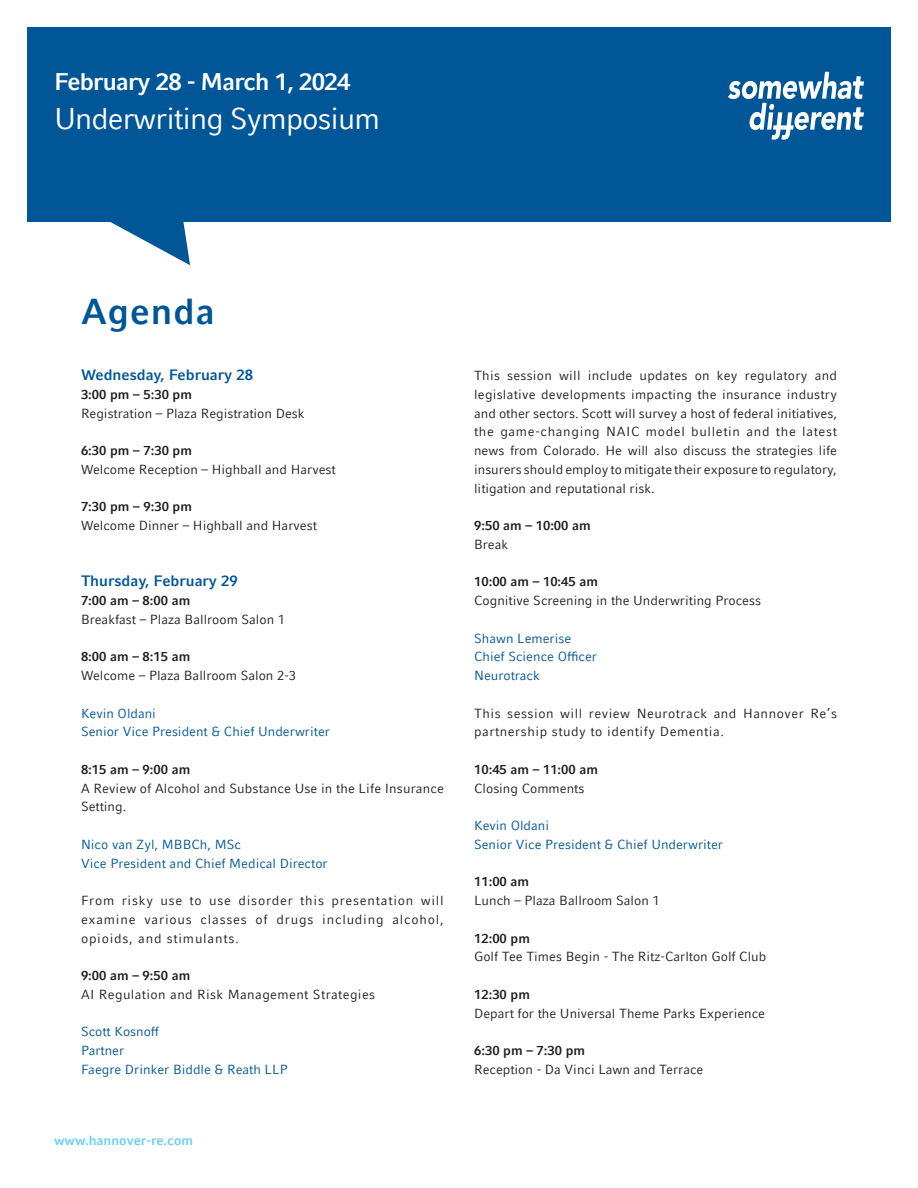
<style>
.page{position:relative;width:918px;height:1188px;background:#fff}
.page>*{position:absolute;margin:0;border:0;box-sizing:border-box;transform-origin:0 0}
.t1{font:700 36px "Compatil Fact LT Pro";letter-spacing:.03em;color:#005697}
.t2{font:30px "Compatil Fact LT Pro";letter-spacing:-.03em;color:#fff}
.t3{font:700 24px "Compatil Fact LT Pro";letter-spacing:-.03em;color:#fff}
.t4{font:700 15px "Compatil Fact LT Pro";color:#005697}
.t5{font:13.2px/18.8px "Compatil Fact LT Pro";color:#231f20;text-align:justify}
.t6{font:13.2px "Compatil Fact LT Pro";color:#005697}
.t7{font:700 13.2px "Compatil Fact LT Pro";color:#231f20}
.t8{font:13.2px/18.8px "Compatil Fact LT Pro";letter-spacing:.04em;color:#231f20}
.t9{font:13.2px "Compatil Fact LT Pro";letter-spacing:.03em;color:#231f20}
.t10{font:700 13.2px "Compatil Fact LT Pro";color:#6bcff6}
</style>
<div class="page">
<div style="left:27px;top:27px;width:864px;height:194px;background:#005697"></div>
<svg style="left:94px;top:221px;width:96px;height:44px"></svg>
<svg style="left:728px;top:72px;width:136px;height:68px"></svg>
<p class="t3" style="left:54px;top:67px;width:298px">February 28 - March 1, 2024</p>
<p class="t2" style="left:54px;top:101px;width:328px">Underwriting Symposium</p>
<p class="t1" style="left:81px;top:290px;width:135px">Agenda</p>
<p class="t4" style="left:81px;top:366px;width:174px">Wednesday, February 28</p>
<p class="t7" style="left:81px;top:386px;width:113px">3:00 pm – 5:30 pm</p>
<p class="t5" style="left:81px;top:404px;width:225px">Registration – Plaza Registration Desk</p>
<p class="t7" style="left:81px;top:443px;width:113px">6:30 pm – 7:30 pm</p>
<p class="t5" style="left:81px;top:460px;width:256px">Welcome Reception – Highball and Harvest</p>
<p class="t7" style="left:81px;top:499px;width:113px">7:30 pm – 9:30 pm</p>
<p class="t5" style="left:81px;top:516px;width:237px">Welcome Dinner – Highball and Harvest</p>
<p class="t4" style="left:81px;top:572px;width:158px">Thursday, February 29</p>
<p class="t7" style="left:81px;top:593px;width:111px">7:00 am – 8:00 am</p>
<p class="t5" style="left:81px;top:610px;width:206px">Breakfast – Plaza Ballroom Salon 1</p>
<p class="t7" style="left:81px;top:649px;width:111px">8:00 am – 8:15 am</p>
<p class="t5" style="left:81px;top:666px;width:217px">Welcome – Plaza Ballroom Salon 2-3</p>
<p class="t6" style="left:81px;top:705px;width:76px">Kevin Oldani</p>
<p class="t6" style="left:81px;top:724px;width:251px">Senior Vice President &amp; Chief Underwriter</p>
<p class="t7" style="left:81px;top:761px;width:111px">8:15 am – 9:00 am</p>
<p class="t5" style="left:81px;top:779px;width:364px">A Review of Alcohol and Substance Use in the Life Insurance<br>Setting.</p>
<p class="t6" style="left:81px;top:837px;width:161px">Nico van Zyl, MBBCh, MSc</p>
<p class="t6" style="left:81px;top:855px;width:248px">Vice President and Chief Medical Director</p>
<p class="t5" style="left:81px;top:891px;width:364px">From risky use to use disorder this presentation will examine various classes of drugs including alcohol, opioids, and stimulants.</p>
<p class="t7" style="left:81px;top:968px;width:111px">9:00 am – 9:50 am</p>
<p class="t9" style="left:81px;top:987px;width:296px">AI Regulation and Risk Management Strategies</p>
<p class="t6" style="left:81px;top:1024px;width:80px">Scott Kosnoff</p>
<p class="t6" style="left:81px;top:1043px;width:45px">Partner</p>
<p class="t6" style="left:81px;top:1062px;width:208px">Faegre Drinker Biddle &amp; Reath LLP</p>
<p class="t10" style="left:54px;top:1132px;width:141px">www.hannover-re.com</p>
<p class="t5" style="left:474px;top:366px;width:364px">This session will include updates on key regulatory and legislative developments impacting the insurance industry and other sectors. Scott will survey a host of federal initiatives, the game-changing NAIC model bulletin and the latest news from Colorado. He will also discuss the strategies life insurers should employ to mitigate their exposure to regulatory, litigation and reputational risk.</p>
<p class="t7" style="left:474px;top:518px;width:118px">9:50 am – 10:00 am</p>
<p class="t5" style="left:474px;top:535px;width:36px">Break</p>
<p class="t7" style="left:474px;top:574px;width:125px">10:00 am – 10:45 am</p>
<p class="t5" style="left:474px;top:591px;width:288px">Cognitive Screening in the Underwriting Process</p>
<p class="t6" style="left:474px;top:630px;width:99px">Shawn Lemerise</p>
<p class="t6" style="left:474px;top:649px;width:124px">Chief Science Officer</p>
<p class="t6" style="left:474px;top:668px;width:67px">Neurotrack</p>
<p class="t8" style="left:474px;top:704px;width:364px">This session will review Neurotrack and Hannover Re’s partnership study to identify Dementia.</p>
<p class="t7" style="left:474px;top:762px;width:125px">10:45 am – 11:00 am</p>
<p class="t5" style="left:474px;top:779px;width:112px">Closing Comments</p>
<p class="t6" style="left:474px;top:818px;width:76px">Kevin Oldani</p>
<p class="t6" style="left:474px;top:837px;width:251px">Senior Vice President &amp; Chief Underwriter</p>
<p class="t7" style="left:474px;top:874px;width:57px">11:00 am</p>
<p class="t5" style="left:474px;top:891px;width:187px">Lunch – Plaza Ballroom Salon 1</p>
<p class="t7" style="left:474px;top:930px;width:57px">12:00 pm</p>
<p class="t5" style="left:474px;top:948px;width:294px">Golf Tee Times Begin - The Ritz-Carlton Golf Club</p>
<p class="t7" style="left:474px;top:987px;width:57px">12:30 pm</p>
<p class="t5" style="left:474px;top:1004px;width:292px">Depart for the Universal Theme Parks Experience</p>
<p class="t7" style="left:474px;top:1043px;width:113px">6:30 pm – 7:30 pm</p>
<p class="t5" style="left:474px;top:1060px;width:231px">Reception - Da Vinci Lawn and Terrace</p>
</div>
